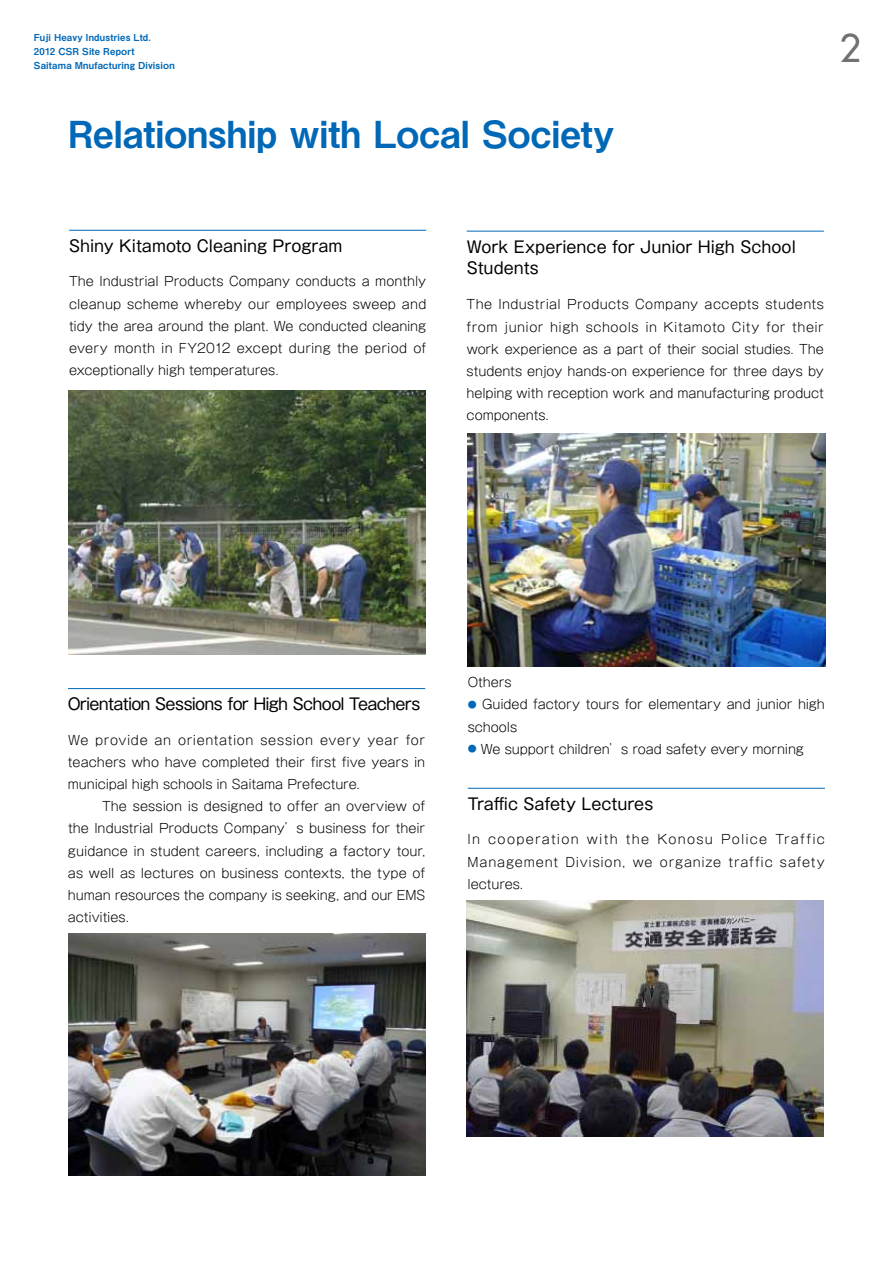
<style>
.page{position:relative;width:893px;height:1263px;background:#fff}
.page>*{position:absolute;margin:0;border:0;box-sizing:border-box;transform-origin:0 0}
.t1{font:37.2px "Midashi Go Pro MB31";letter-spacing:-.005em;color:#0068b7}
.t2{font:37.2px "Futura";color:#727171}
.t3{font:15.9px/21.3px "Gothic MB101 Pro";letter-spacing:-.005em;color:#000}
.t4{font:15.9px "Gothic MB101 Pro";letter-spacing:-.045em;color:#000}
.t5{font:300 12.75px/22.2px "Gothic MB101 Pro";letter-spacing:-.005em;color:#000;text-align:justify}
.t6{font:9.6px/13.8px "Midashi Go Pro MB31";letter-spacing:.02em;color:#0068b7}
.s1{font-size:9px;color:#0068b7}
</style>
<div class="page">
<img style="left:68px;top:390px;width:357px;height:265px">
<img style="left:68px;top:934px;width:357px;height:241px">
<img style="left:468px;top:433px;width:357px;height:233px">
<img style="left:467px;top:900px;width:357px;height:236px">
<hr style="left:69px;top:230px;width:357px;height:1px;background:#0068b7">
<hr style="left:467px;top:231px;width:357px;height:1px;background:#0068b7">
<hr style="left:68px;top:688px;width:357px;height:1px;background:#0068b7">
<hr style="left:468px;top:788px;width:357px;height:1px;background:#0068b7">
<p class="t6" style="left:34px;top:30px;width:142px">Fuji Heavy Industries Ltd.<br>2012 CSR Site Report<br>Saitama Mnufacturing Division</p>
<h1 class="t1" style="left:68px;top:104px;width:548px">Relationship with Local Society</h1>
<h1 class="t2" style="left:839px;top:24px;width:23px">2</h1>
<p class="t3" style="left:69px;top:233px;width:275px">Shiny Kitamoto Cleaning Program</p>
<p class="t5" style="left:69px;top:269px;width:359px">The Industrial Products Company conducts a monthly cleanup scheme whereby our employees sweep and tidy the area around the plant. We conducted cleaning every month in FY2012 except during the period of exceptionally high temperatures.</p>
<p class="t3" style="left:467px;top:234px;width:331px">Work Experience for Junior High School<br>Students</p>
<p class="t5" style="left:467px;top:292px;width:359px">The Industrial Products Company accepts students from junior high schools in Kitamoto City for their work experience as a part of their social studies. The students enjoy hands-on experience for three days by helping with reception work and manufacturing product components.</p>
<p class="t4" style="left:68px;top:691px;width:354px">Orientation Sessions for High School Teachers</p>
<p class="t5" style="left:68px;top:727px;width:359px">We provide an orientation session every year for teachers who have completed their first five years in municipal high schools in Saitama Prefecture.</p>
<p class="t5" style="left:68px;top:793px;width:359px;text-indent:34px">The session is designed to offer an overview of the Industrial Products Company’s business for their guidance in student careers, including a factory tour, as well as lectures on business contexts, the type of human resources the company is seeking, and our EMS activities.</p>
<p class="t5" style="left:468px;top:669px;width:45px">Others</p>
<p class="t5" style="left:468px;top:692px;width:359px"><span class="s1">●</span> Guided factory tours for elementary and junior high schools</p>
<p class="t5" style="left:468px;top:736px;width:338px"><span class="s1">●</span> We support children’s road safety every morning</p>
<p class="t3" style="left:468px;top:791px;width:187px">Traffic Safety Lectures</p>
<p class="t5" style="left:468px;top:827px;width:359px">In cooperation with the Konosu Police Traffic Management Division, we organize traffic safety lectures.</p>
</div>
